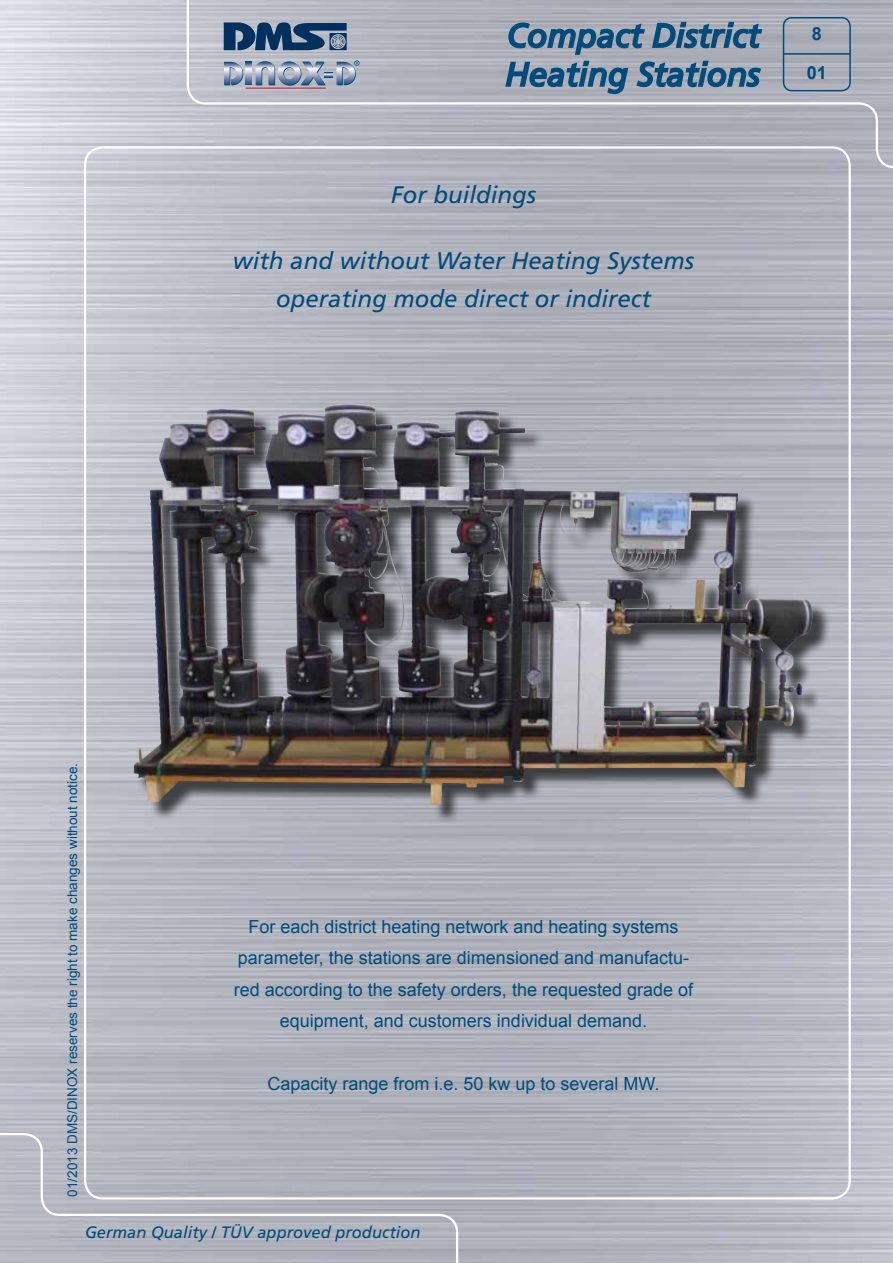
<style>
.page{position:relative;width:893px;height:1263px;background:#fff}
.page>*{position:absolute;margin:0;border:0;box-sizing:border-box;transform-origin:0 0}
.t1{font:italic 33px/38.8px "Frutiger";color:#004b7c}
.t2{font:italic 24px/37.5px "Frutiger";color:#004b7c;text-align:center}
.t3{font:18px/31.5px "Arial";color:#004b7c;text-align:center}
.t4{font:700 18px/39px "Arial";color:#004b7c}
.t5{font:italic 16.5px "Frutiger";color:#004b7c}
.t6{font:13.5px "Arial";color:#004b7c}
</style>
<div class="page">
<img style="left:0;top:0;width:893px;height:1263px">
<svg style="left:186px;top:0;width:707px;height:169px;background:#a6aeb9"></svg>
<div style="left:783px;top:17px;width:68px;height:74px;border:2px solid #004b7c;border-radius:9px"></div>
<hr style="left:784px;top:53px;width:67px;height:2px;background:#004b7c">
<svg style="left:0;top:1132px;width:459px;height:131px;background:#b3b6bf"></svg>
<div style="left:137px;top:406px;width:694px;height:417px;background:#000;opacity:.65"></div>
<img style="left:159px;top:404px;width:189px;height:85px">
<p class="t1" style="left:505px;top:16px;width:256px">Compact District<br>Heating Stations</p>
<p class="t4" style="left:807px;top:15px;width:22px">8<br>01</p>
<p class="t2" style="left:391px;top:176px;width:147px">For buildings</p>
<p class="t2" style="left:233px;top:242px;width:462px">with and without Water Heating Systems operating mode direct or indirect</p>
<p class="t6" style="left:63px;top:1197px;width:435px;rotate:-90deg">01/2013 DMS/DINOX reserves the right to make changes without notice.</p>
<p class="t3" style="left:234px;top:911px;width:461px">For each district heating network and heating systems parameter, the stations are dimensioned and manufactu&shy;red according to the safety orders, the requested grade of equipment, and customers individual demand.</p>
<p class="t3" style="left:267px;top:1068px;width:394px">Capacity range from i.e. 50 kw up to several MW.</p>
<p class="t5" style="left:85px;top:1223px;width:337px">German Quality / TÜV approved production</p>
</div>
